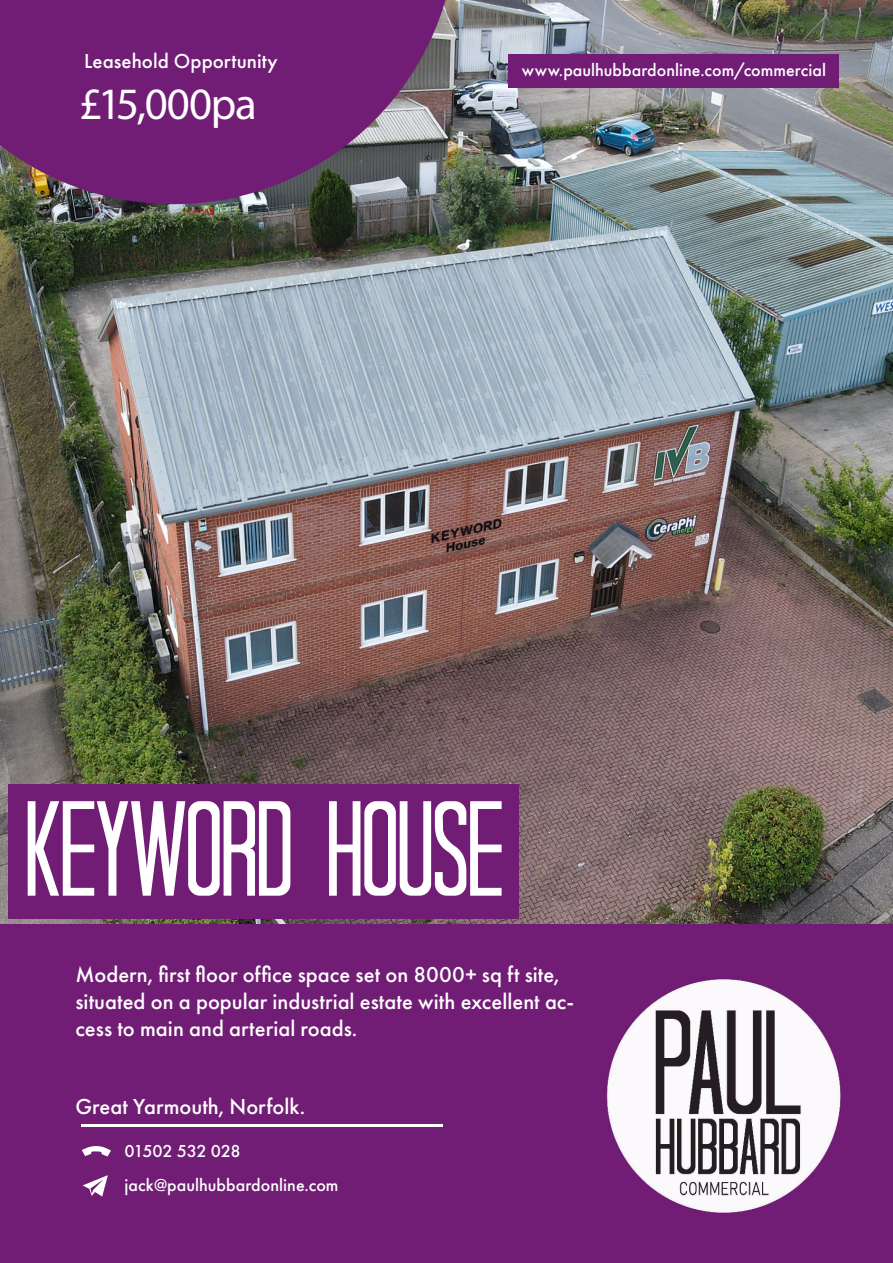
<style>
.page{position:relative;width:893px;height:1263px;background:#fff}
.page>*{position:absolute;margin:0;border:0;box-sizing:border-box;transform-origin:0 0}
.t1{font:condensed 135px "Tall Dark And Handsome";letter-spacing:-.005em;color:#fff}
.t2{font:45px "Myriad Pro";letter-spacing:-.025em;color:#fff}
.t3{font:500 22.5px/27px "Futura PT";letter-spacing:.005em;color:#fff}
.t4{font:500 21px "Futura PT";letter-spacing:.005em;color:#fff}
.t5{font:500 18px "Futura PT";color:#fff}
.t6{font:500 18px "Futura PT";letter-spacing:-.025em;color:#fff}
</style>
<div class="page">
<img style="left:0;top:0;width:893px;height:925px">
<svg style="left:0;top:0;width:457px;height:204px;background:#713074"></svg>
<div style="left:0;top:925px;width:893px;height:338px;background:#711d75"></div>
<div style="left:9px;top:784px;width:510px;height:134px;background:#711d75"></div>
<img style="left:606px;top:979px;width:235px;height:234px">
<div style="left:595px;top:967px;width:258px;height:258px;border:9px solid #711d75;border-radius:50%"></div>
<div style="left:509px;top:54px;width:330px;height:33px;background:#711d75"></div>
<svg style="left:83px;top:1175px;width:25px;height:21px"></svg>
<svg style="left:82px;top:1146px;width:29px;height:10px"></svg>
<hr style="left:81px;top:1124px;width:361px;height:3px;background:#fff">
<p class="t4" style="left:84px;top:48px;width:195px">Leasehold Opportunity</p>
<p class="t2" style="left:79px;top:76px;width:179px">£15,000pa</p>
<p class="t5" style="left:522px;top:59px;width:306px">www.paulhubbardonline.com/commercial</p>
<p class="t1" style="left:26px;top:770px;width:478px">KEYWORD HOUSE</p>
<p class="t3" style="left:75px;top:961px;width:500px">Modern, first floor office space set on 8000+ sq ft site, situated on a popular industrial estate with excellent ac&shy;cess to main and arterial roads.</p>
<p class="t3" style="left:75px;top:1093px;width:231px">Great Yarmouth, Norfolk.</p>
<p class="t6" style="left:125px;top:1140px;width:118px">01502 532 028</p>
<p class="t5" style="left:125px;top:1174px;width:216px">jack@paulhubbardonline.com</p>
</div>
